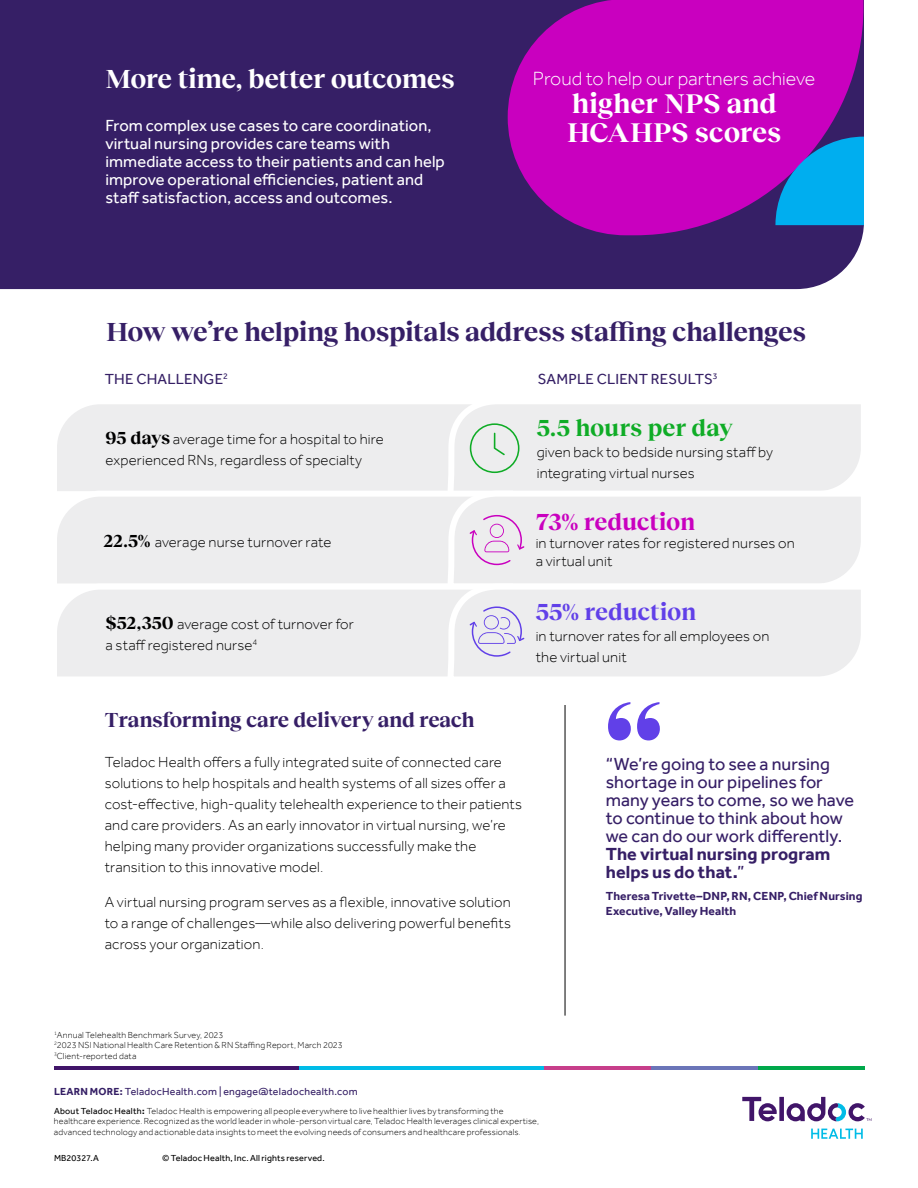
<style>
.page{position:relative;width:918px;height:1188px;background:#fff}
.page>*{position:absolute;margin:0;border:0;box-sizing:border-box;transform-origin:0 0}
.t1{font:700 27.9px/28.5px "Reckless Neue";letter-spacing:-.005em;color:#fff}
.t2{font:700 27px "Reckless Neue";letter-spacing:-.02em;color:#361f66}
.t3{font:700 27px "Reckless Neue";letter-spacing:-.015em;color:#fff}
.t4{font:700 24px "Reckless Neue";letter-spacing:-.005em;color:#0fac26}
.t5{font:700 24px "Reckless Neue";letter-spacing:-.005em;color:#6140e8}
.t6{font:700 24px "Reckless Neue";letter-spacing:-.005em;color:#c900bf}
.t7{font:700 21px "Reckless Neue";letter-spacing:-.015em;color:#361f66}
.t8{font:300 19.65px "Effra";color:#fff}
.t9{font:18px/18px "Effra";color:#361f66}
.t10{font:700 18px/18px "Effra";color:#361f66}
.t11{font:16.5px/18px "Effra";letter-spacing:.005em;color:#fff}
.t12{font:300 15px/21px "Effra";letter-spacing:.01em;color:#000}
.t13{font:15px "Effra";letter-spacing:.01em;color:#351f65}
.t14{font:700 12px/15px "Effra";letter-spacing:.005em;color:#361f66}
.t15{font:10.5px "Effra";letter-spacing:.02em;color:#351f65}
.t16{font:300 9px/10.5px "Effra";letter-spacing:.015em;color:#000}
.t17{font:9px "Effra";letter-spacing:.015em;color:#000}
.s1{font-family:"Reckless Neue";font-weight:700;font-size:18px}
.s2{font-weight:400}
.s3{font-weight:700}
</style>
<div class="page">
<div style="left:0;top:0;width:864px;height:289px;background:#361f66"></div>
<hr style="left:54px;top:1066px;width:811px;height:4px;background:#411569">
<hr style="left:299px;top:1066px;width:566px;height:4px;background:#00bce7">
<hr style="left:544px;top:1066px;width:321px;height:4px;background:#c73e8a">
<hr style="left:651px;top:1066px;width:214px;height:4px;background:#6b75b8">
<hr style="left:758px;top:1066px;width:107px;height:4px;background:#00a84b">
<svg style="left:811px;top:1129px;width:52px;height:10px"></svg>
<svg style="left:742px;top:1097px;width:130px;height:24px"></svg>
<svg style="left:608px;top:702px;width:52px;height:38px"></svg>
<hr style="left:565px;top:705px;width:1px;height:311px;background:#000">
<svg style="left:508px;top:0;width:355px;height:235px;background:#b404b2"></svg>
<svg style="left:775px;top:137px;width:89px;height:88px;background:#2489e0"></svg>
<svg style="left:57px;top:404px;width:804px;height:272px;background:#ededee"></svg>
<h2 class="t3" style="left:105px;top:60px;width:351px">More time, better outcomes</h2>
<p class="t11" style="left:105px;top:116px;width:341px">From complex use cases to care coordination, virtual nursing provides care teams with immediate access to their patients and can help improve operational efficiencies, patient and staff satisfaction, access and outcomes.</p>
<h3 class="t8" style="left:533px;top:66px;width:284px">Proud to help our partners achieve</h3>
<h1 class="t1" style="left:567px;top:87px;width:216px">higher NPS and<br>HCAHPS scores</h1>
<h2 class="t2" style="left:106px;top:312px;width:701px">How we’re helping hospitals address staffing challenges</h2>
<p class="t13" style="left:105px;top:370px;width:125px">THE CHALLENGE<sup>2</sup></p>
<p class="t13" style="left:538px;top:370px;width:181px">SAMPLE CLIENT RESULTS<sup>3</sup></p>
<p class="t12" style="left:106px;top:428px;width:280px"><span class="s1">95 days</span> average time for a hospital to hire experienced RNs, regardless of specialty</p>
<p class="t12" style="left:103px;top:531px;width:230px"><span class="s1">22.5%</span> average nurse turnover rate</p>
<p class="t12" style="left:106px;top:614px;width:250px"><span class="s1">$52,350</span> average cost of turnover for a staff registered nurse<sup>4</sup></p>
<h3 class="t4" style="left:537px;top:410px;width:197px">5.5 hours per day</h3>
<p class="t12" style="left:537px;top:441px;width:238px">given back to bedside nursing staff by integrating virtual nurses</p>
<h3 class="t6" style="left:536px;top:504px;width:161px">73% reduction</h3>
<p class="t12" style="left:536px;top:534px;width:261px;line-height:18px">in turnover rates for registered nurses on a virtual unit</p>
<h3 class="t5" style="left:536px;top:594px;width:162px">55% reduction</h3>
<p class="t12" style="left:536px;top:625px;width:235px">in turnover rates for all employees on the virtual unit</p>
<h3 class="t7" style="left:105px;top:704px;width:371px">Transforming care delivery and reach</h3>
<p class="t12" style="left:105px;top:752px;width:419px">Teladoc Health offers a fully integrated suite of connected care solutions to help hospitals and health systems of all sizes offer a cost-effective, high-quality telehealth experience to their patients and care providers. As an early innovator in virtual nursing, we’re helping many provider organizations successfully make the transition to this innovative model.</p>
<p class="t12" style="left:105px;top:891px;width:408px;text-align:justify">A virtual nursing program serves as a flexible, innovative solution to a range of challenges—while also delivering powerful benefits across your organization.</p>
<p class="t9" style="left:606px;top:755px;width:250px">“We’re going to see a nursing shortage in our pipelines for many years to come, so we have to continue to think about how we can do our work differently.</p>
<p class="t10" style="left:606px;top:845px;width:226px">The virtual nursing program helps us do that.<span class="s2">”</span></p>
<p class="t14" style="left:606px;top:888px;width:258px">Theresa Trivette–DNP, RN, CENP, Chief Nursing<br>Executive, Valley Health</p>
<p class="t16" style="left:54px;top:1029px;width:290px"><sup>1</sup>Annual Telehealth Benchmark Survey, 2023<br><sup>2</sup>2023 NSI National Health Care Retention &amp; RN Staffing Report, March 2023<br><sup>3</sup>Client-reported data</p>
<p class="t15" style="left:54px;top:1086px;width:305px"><span class="s3">LEARN MORE:</span> TeladocHealth.com | engage@teladochealth.com</p>
<p class="t16" style="left:54px;top:1105px;width:487px"><span class="s2">About Teladoc Health</span><span class="s3">:</span> Teladoc Health is empowering all people everywhere to live healthier lives by transforming the healthcare experience. Recognized as the world leader in whole-person virtual care, Teladoc Health leverages clinical expertise, advanced technology and actionable data insights to meet the evolving needs of consumers and healthcare professionals.</p>
<p class="t17" style="left:54px;top:1153px;width:47px">MB20327.A</p>
<p class="t17" style="left:162px;top:1153px;width:164px">© Teladoc Health, Inc. All rights reserved.</p>
</div>
